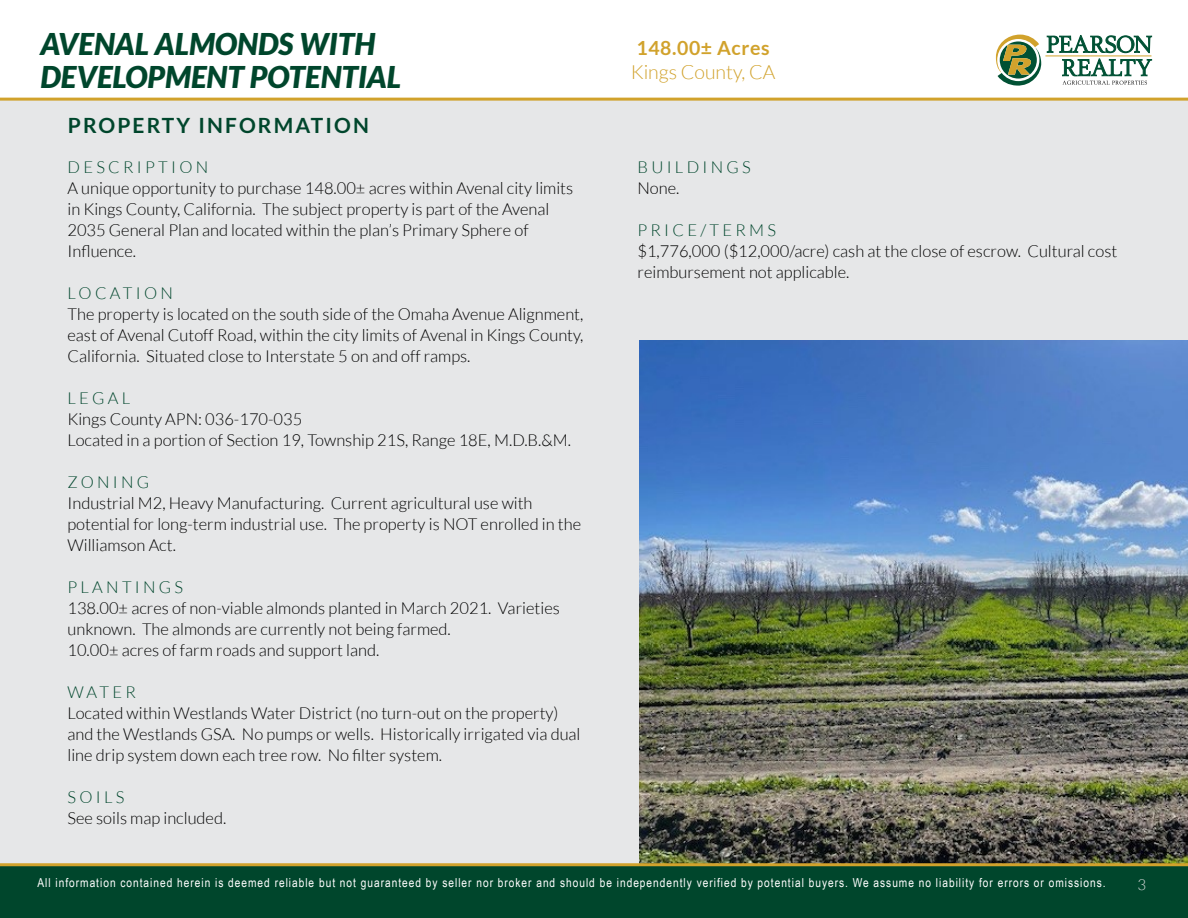
<style>
.page{position:relative;width:1188px;height:918px;background:#fff}
.page>*{position:absolute;margin:0;border:0;box-sizing:border-box;transform-origin:0 0}
.t1{font:italic 900 30px/33px "Lato";color:#00462c}
.t2{font:700 21px "Lato";letter-spacing:.1em;color:#00462c}
.t3{font:300 19.5px "Lato";color:#d1a22c}
.t4{font:700 19.5px "Lato";letter-spacing:.03em;color:#d1a22c}
.t5{font:300 16.5px/21px "Lato";color:#000}
.t6{font:300 16.5px "Lato";letter-spacing:.2em;color:#00462c}
.t7{font:300 15px "Lato";color:#dcddde}
.t8{font:12.3px "Arial Narrow";letter-spacing:.08em;color:#fff}
</style>
<div class="page">
<div style="left:0;top:99px;width:1188px;height:765px;background:#e6e7e8"></div>
<img style="left:639px;top:341px;width:549px;height:522px">
<svg style="left:996px;top:35px;width:156px;height:51px"></svg>
<div style="left:0;top:864px;width:1188px;height:54px;background:#00462c"></div>
<hr style="left:0;top:863px;width:1188px;height:3px;background:#d1a22c">
<hr style="left:0;top:98px;width:1188px;height:3px;background:#d1a22c">
<h1 class="t1" style="left:40px;top:28px;width:362px">AVENAL ALMONDS WITH<br>DEVELOPMENT POTENTIAL</h1>
<p class="t2" style="left:68px;top:114px;width:303px">PROPERTY INFORMATION</p>
<p class="t6" style="left:68px;top:159px;width:142px">DESCRIPTION</p>
<p class="t5" style="left:68px;top:178px;width:507px">A unique opportunity to purchase 148.00± acres within Avenal city limits in Kings County, California. The subject property is part of the Avenal 2035 General Plan and located within the plan’s Primary Sphere of Influence.</p>
<p class="t6" style="left:68px;top:285px;width:107px">LOCATION</p>
<p class="t5" style="left:68px;top:304px;width:517px;text-align:justify">The property is located on the south side of the Omaha Avenue Alignment, east of Avenal Cutoff Road, within the city limits of Avenal in Kings County, California. Situated close to Interstate 5 on and off ramps.</p>
<p class="t6" style="left:68px;top:390px;width:64px">LEGAL</p>
<p class="t5" style="left:68px;top:409px;width:505px">Kings County APN: 036-170-035<br>Located in a portion of Section 19, Township 21S, Range 18E, M.D.B.&amp;M.</p>
<p class="t6" style="left:68px;top:474px;width:83px">ZONING</p>
<p class="t5" style="left:68px;top:493px;width:515px">Industrial M2, Heavy Manufacturing. Current agricultural use with potential for long-term industrial use. The property is NOT enrolled in the<br>Williamson Act.</p>
<p class="t6" style="left:68px;top:579px;width:117px">PLANTINGS</p>
<p class="t5" style="left:68px;top:598px;width:494px">138.00± acres of non-viable almonds planted in March 2021. Varieties unknown. The almonds are currently not being farmed.<br>10.00± acres of farm roads and support land.</p>
<p class="t6" style="left:68px;top:684px;width:70px">WATER</p>
<p class="t5" style="left:68px;top:703px;width:515px">Located within Westlands Water District (no turn-out on the property) and the Westlands GSA. No pumps or wells. Historically irrigated via dual line drip system down each tree row. No filter system.</p>
<p class="t6" style="left:68px;top:789px;width:58px">SOILS</p>
<p class="t5" style="left:68px;top:808px;width:160px">See soils map included.</p>
<p class="t4" style="left:637px;top:36px;width:135px">148.00± Acres</p>
<p class="t3" style="left:631px;top:61px;width:146px">Kings County, CA</p>
<p class="t6" style="left:637px;top:159px;width:115px">BUILDINGS</p>
<p class="t5" style="left:637px;top:178px;width:44px">None.</p>
<p class="t6" style="left:637px;top:222px;width:140px">PRICE/TERMS</p>
<p class="t5" style="left:637px;top:241px;width:481px">$1,776,000 ($12,000/acre) cash at the close of escrow. Cultural cost reimbursement not applicable.</p>
<p class="t8" style="left:38px;top:873px;width:1070px">All information contained herein is deemed reliable but not guaranteed by seller nor broker and should be independently verified by potential buyers. We assume no liability for errors or omissions.</p>
<p class="t7" style="left:1138px;top:876px;width:10px">3</p>
</div>
